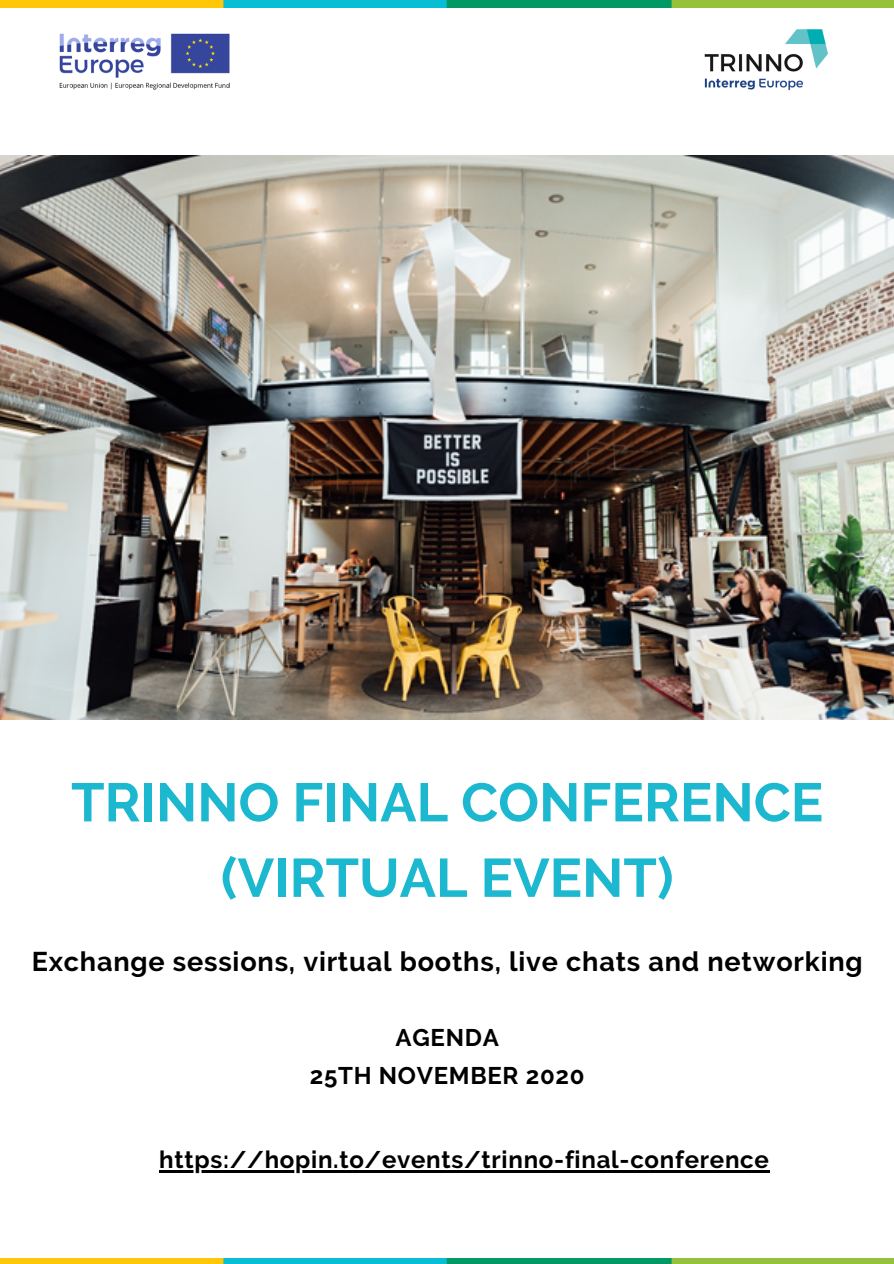
<style>
.page{position:relative;width:894px;height:1264px;background:#fff}
.page>*{position:absolute;margin:0;border:0;box-sizing:border-box;transform-origin:0 0}
.t1{font:700 54px/75.4px "Raleway";color:#1cb8cf;text-align:center}
.t2{font:700 27px "Raleway";letter-spacing:.03em;color:#000}
.t3{font:700 24px/38.2px "Raleway";letter-spacing:.03em;color:#000;text-align:center}
</style>
<div class="page">
<img style="left:0;top:1258px;width:893px;height:5px">
<img style="left:0;top:0;width:893px;height:8px">
<img style="left:59px;top:33px;width:171px;height:57px">
<img style="left:704px;top:29px;width:124px;height:61px">
<img style="left:0;top:155px;width:893px;height:564px">
<hr style="left:159px;top:1170px;width:610px;height:2px;background:#000">
<h1 class="t1" style="left:71px;top:764px;width:753px">TRINNO FINAL CONFERENCE (VIRTUAL EVENT)</h1>
<p class="t2" style="left:32px;top:945px;width:832px">Exchange sessions, virtual booths, live chats and networking</p>
<p class="t3" style="left:310px;top:1017px;width:276px">AGENDA<br>25TH NOVEMBER 2020</p>
<p class="t3" style="left:159px;top:1140px;width:611px">https://hopin.to/events/trinno-final-conference</p>
</div>
